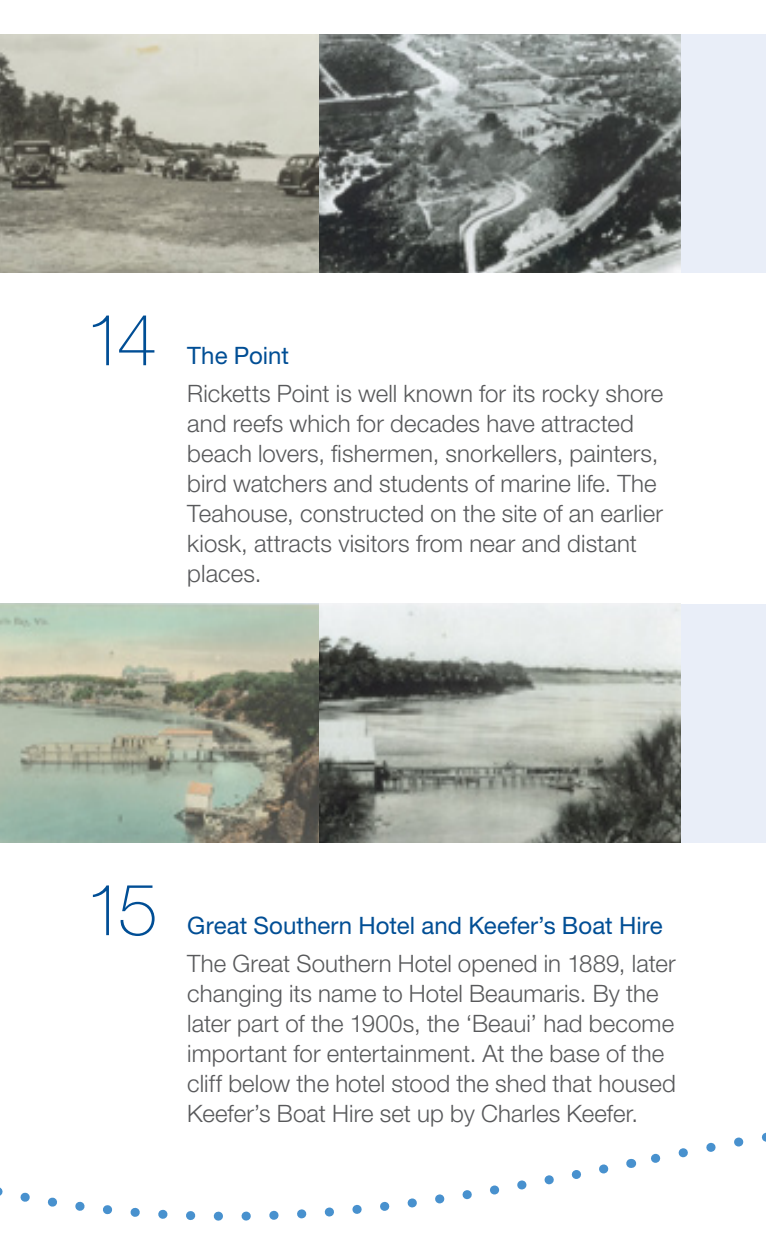
<style>
.page{position:relative;width:766px;height:1259px;background:#fff}
.page>*{position:absolute;margin:0;border:0;box-sizing:border-box;transform-origin:0 0}
.t1{font:100 72px "Helvetica Neue";color:#004e95}
.t2{font:300 24px/30px "Helvetica Neue";letter-spacing:.005em;color:#58595b}
.t3{font:24px "Helvetica Neue";color:#004e95}
</style>
<div class="page">
<div style="left:0;top:34px;width:765px;height:238px;background:#e9eef8"></div>
<div style="left:0;top:604px;width:765px;height:238px;background:#e9eef8"></div>
<img style="left:0;top:34px;width:319px;height:238px">
<img style="left:319px;top:34px;width:361px;height:238px">
<img style="left:0;top:604px;width:680px;height:238px">
<svg style="left:0;top:1164px;width:609px;height:57px"></svg>
<svg style="left:630px;top:1132px;width:136px;height:36px"></svg>
<h1 class="t1" style="left:85px;top:298px;width:73px">14</h1>
<p class="t3" style="left:187px;top:341px;width:103px">The Point</p>
<p class="t2" style="left:187px;top:378px;width:477px">Ricketts Point is well known for its rocky shore and reefs which for decades have attracted beach lovers, fishermen, snorkellers, painters, bird watchers and students of marine life. The Teahouse, constructed on the site of an earlier kiosk, attracts visitors from near and distant places.</p>
<h1 class="t1" style="left:85px;top:868px;width:74px">15</h1>
<p class="t3" style="left:187px;top:910px;width:477px">Great Southern Hotel and Keefer’s Boat Hire</p>
<p class="t2" style="left:187px;top:948px;width:490px">The Great Southern Hotel opened in 1889, later changing its name to Hotel Beaumaris. By the later part of the 1900s, the ‘Beaui’ had become important for entertainment. At the base of the cliff below the hotel stood the shed that housed Keefer’s Boat Hire set up by Charles Keefer.</p>
</div>
